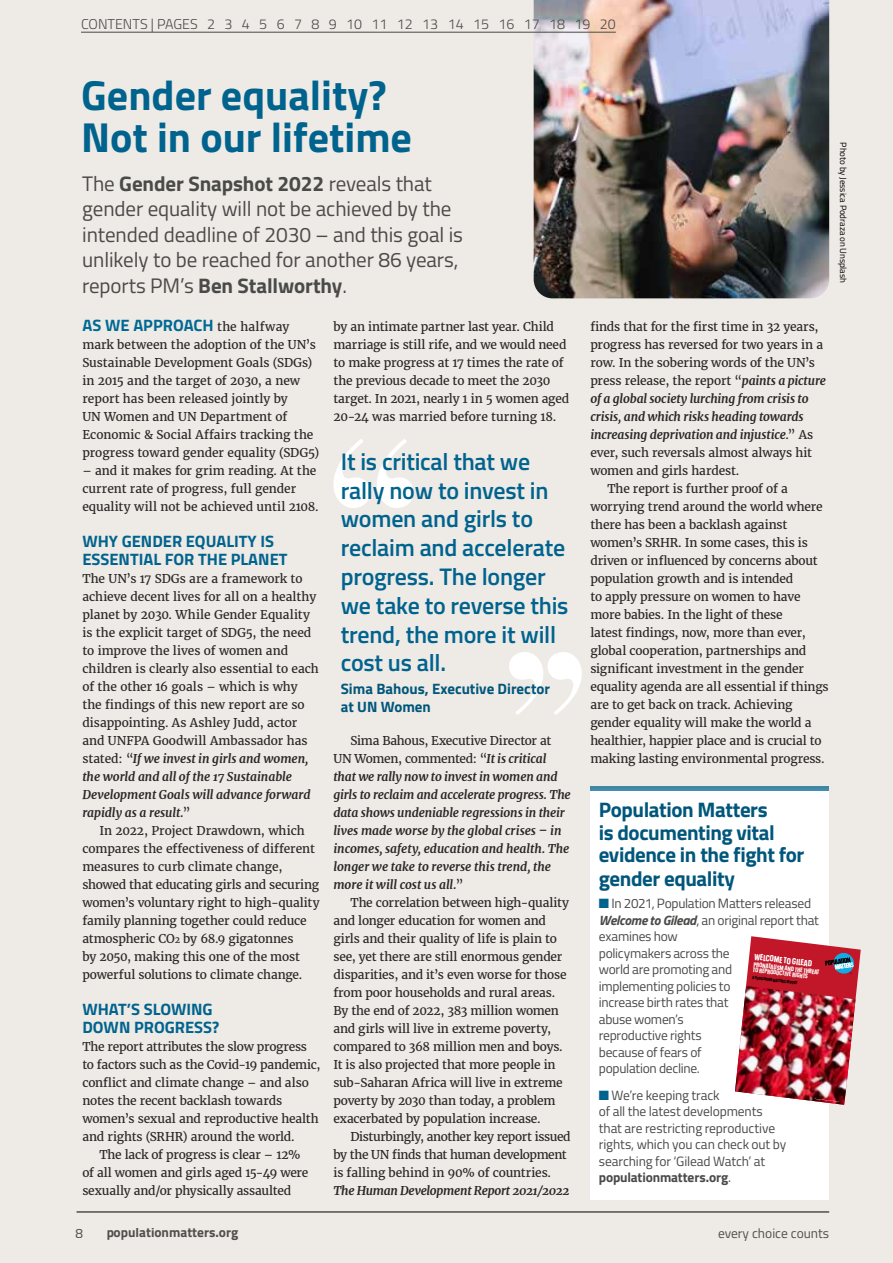
<style>
.page{position:relative;width:893px;height:1263px;background:#eeeae5}
.page>*{position:absolute;margin:0;border:0;box-sizing:border-box;transform-origin:0 0}
.t1{font:700 42px/42px "Titillium";color:#00638e}
.t2{font:600 24px/28.8px "Titillium";letter-spacing:-.01em;color:#00638e}
.t3{font:21px/25.5px "Titillium";letter-spacing:-.005em;color:#4a4a49}
.t4{font:700 21px/22.8px "Titillium";letter-spacing:-.02em;color:#00567b}
.t5{font:700 16.5px/18px "Titillium";color:#00638e}
.t6{font:700 16.5px "Titillium";color:#006994}
.t7{font:700 15px/18px "Titillium";color:#00567b}
.t8{font:300 14.25px "Titillium";color:#4a4a49}
.t9{font:13.5px/16.5px "Titillium";letter-spacing:-.015em;color:#4a4a49}
.t10{font:700 13.5px "Titillium";color:#575756}
.t11{font:13.5px "Titillium";color:#575756}
.t12{font:12px/18px "Merriweather";letter-spacing:-.01em;color:#282827}
.t13{font:italic 700 12px/18px "Merriweather";letter-spacing:-.01em;color:#282827}
.t14{font:9px "Titillium";letter-spacing:-.01em;color:#000}
.t15{font:900 condensed 8.7px "Neue Plak";color:#fff}
.t16{font:900 condensed 6.6px/5.2px "Neue Plak";color:#fff}
.t17{font:900 condensed 4.5px "Neue Plak";color:#000}
.s1{font-weight:700}
.s2{font-family:"Merriweather";font-weight:400;font-size:12px;color:#282827}
.s3{font-weight:700;font-style:italic}
.s4{font-size:9px}
.s5{font-weight:400;font-style:normal}
.s6{color:#00638e}
</style>
<div class="page">
<div style="left:590px;top:789px;width:239px;height:410px;background:#fff"></div>
<hr style="left:590px;top:786px;width:239px;height:4px;background:#4087a5">
<img style="left:534px;top:0;width:295px;height:298px">
<svg style="left:509px;top:652px;width:73px;height:63px"></svg>
<svg style="left:333px;top:439px;width:37px;height:69px"></svg>
<svg style="left:377px;top:439px;width:37px;height:69px"></svg>
<hr style="left:81px;top:32px;width:535px;height:1px;background:#4a4a49">
<hr style="left:77px;top:1211px;width:752px;height:1px;background:#000">
<img style="left:735px;top:936px;width:126px;height:169px">
<p class="t8" style="left:81px;top:14px;width:536px">CONTENTS | PAGES 2 3 4 5 6 7 8 9 10 11 12 13 14 15 16 17 18 19 20</p>
<h1 class="t1" style="left:81px;top:72px;width:332px">Gender equality?<br>Not in our lifetime</h1>
<h3 class="t3" style="left:82px;top:170px;width:382px">The <span class="s1">Gender Snapshot 2022</span> reveals that gender equality will not be achieved by the intended deadline of 2030 – and this goal is unlikely to be reached for another 86 years, reports PM’s <span class="s1">Ben Stallworthy</span>.</h3>
<h3 class="t6" style="left:82px;top:312px;width:209px">AS WE APPROACH <span class="s2">the halfway</span></h3>
<p class="t12" style="left:82px;top:335px;width:238px">mark between the adoption of the UN’s Sustainable Development Goals (SDGs) in 2015 and the target of 2030, a new report has been released jointly by<br>UN Women and UN Department of Economic &amp; Social Affairs tracking the progress toward gender equality (SDG5)</p>
<p class="t12" style="left:82px;top:461px;width:238px">– and it makes for grim reading. At the current rate of progress, full gender equality will not be achieved until 2108.</p>
<h3 class="t5" style="left:82px;top:531px;width:207px">WHY GENDER EQUALITY IS<br>ESSENTIAL FOR THE PLANET</h3>
<p class="t12" style="left:82px;top:569px;width:238px">The UN’s 17 SDGs are a framework to achieve decent lives for all on a healthy planet by 2030. While Gender Equality is the explicit target of SDG5, the need to improve the lives of women and children is clearly also essential to each of the other 16 goals – which is why the findings of this new report are so disappointing. As Ashley Judd, actor and UNFPA Goodwill Ambassador has stated: “<span class="s3">If we invest in girls and women, the world and all of the 17 Sustainable Development Goals will advance forward rapidly as a result.</span>”</p>
<p class="t12" style="left:82px;top:821px;width:239px;text-indent:17px">In 2022, Project Drawdown, which compares the effectiveness of different measures to curb climate change, showed that educating girls and securing women’s voluntary right to high-quality family planning together could reduce atmospheric CO<span class="s4">2</span> by 68.9 gigatonnes<br>by 2050, making this one of the most powerful solutions to climate change.</p>
<h3 class="t5" style="left:82px;top:999px;width:139px">WHAT’S SLOWING<br>DOWN PROGRESS?</h3>
<p class="t12" style="left:82px;top:1037px;width:226px">The report attributes the slow progress</p>
<p class="t12" style="left:82px;top:1055px;width:240px">to factors such as the Covid-19 pandemic,</p>
<p class="t12" style="left:82px;top:1073px;width:228px">conflict and climate change – and also</p>
<p class="t12" style="left:82px;top:1091px;width:201px">notes the recent backlash towards</p>
<p class="t12" style="left:82px;top:1109px;width:238px">women’s sexual and reproductive health</p>
<p class="t12" style="left:82px;top:1127px;width:214px">and rights (SRHR) around the world.</p>
<p class="t12" style="left:99px;top:1145px;width:202px">The lack of progress is clear – 12%</p>
<p class="t12" style="left:82px;top:1163px;width:228px">of all women and girls aged 15-49 were</p>
<p class="t12" style="left:82px;top:1181px;width:210px">sexually and/or physically assaulted</p>
<p class="t12" style="left:333px;top:317px;width:237px">by an intimate partner last year. Child marriage is still rife, and we would need to make progress at 17 times the rate of the previous decade to meet the 2030 target. In 2021, nearly 1 in 5 women aged 20-24 was married before turning 18.</p>
<h2 class="t2" style="left:341px;top:446px;width:229px">It is critical that we rally now to invest in women and girls to reclaim and accelerate progress. The longer we take to reverse this trend, the more it will cost us all.</h2>
<p class="t7" style="left:341px;top:679px;width:211px">Sima Bahous, Executive Director at UN Women</p>
<p class="t13" style="left:333px;top:731px;width:239px;text-indent:17px"><span class="s5">Sima Bahous, Executive Director at UN Women, commented: “</span>It is critical that we rally now to invest in women and girls to reclaim and accelerate progress. The data shows undeniable regressions in their lives made worse by the global crises – in incomes, safety, education and health. The longer we take to reverse this trend, the more it will cost us all.<span class="s5">”</span></p>
<p class="t12" style="left:333px;top:893px;width:237px;text-indent:17px">The correlation between high-quality and longer education for women and girls and their quality of life is plain to see, yet there are still enormous gender disparities, and it’s even worse for those from poor households and rural areas.<br>By the end of 2022, 383 million women and girls will live in extreme poverty, compared to 368 million men and boys.<br>It is also projected that more people in sub-Saharan Africa will live in extreme poverty by 2030 than today, a problem exacerbated by population increase.</p>
<p class="t12" style="left:333px;top:1127px;width:239px;text-indent:17px">Disturbingly, another key report issued by the UN finds that human development is falling behind in 90% of countries.</p>
<p class="t13" style="left:333px;top:1181px;width:238px">The Human Development Report 2021/2022</p>
<p class="t14" style="left:850px;top:142px;width:142px;rotate:90deg">Photo by Jessica Podraza on Unsplash</p>
<p class="t12" style="left:590px;top:317px;width:230px">finds that for the first time in 32 years,</p>
<p class="t12" style="left:590px;top:335px;width:234px">progress has reversed for two years in a</p>
<p class="t12" style="left:590px;top:353px;width:226px">row. In the sobering words of the UN’s</p>
<p class="t12" style="left:590px;top:371px;width:237px">press release, the report “<span class="s3">paints a picture</span></p>
<p class="t13" style="left:590px;top:389px;width:220px">of a global society lurching from crisis to</p>
<p class="t13" style="left:590px;top:407px;width:215px">crisis, and which risks heading towards</p>
<p class="t13" style="left:590px;top:425px;width:224px">increasing deprivation and injustice<span class="s5">.” As</span></p>
<p class="t12" style="left:590px;top:443px;width:223px">ever, such reversals almost always hit</p>
<p class="t12" style="left:590px;top:461px;width:150px">women and girls hardest.</p>
<p class="t12" style="left:607px;top:479px;width:182px">The report is further proof of a</p>
<p class="t12" style="left:590px;top:497px;width:234px">worrying trend around the world where</p>
<p class="t12" style="left:590px;top:515px;width:199px">there has been a backlash against</p>
<p class="t12" style="left:590px;top:533px;width:219px">women’s SRHR. In some cases, this is</p>
<p class="t12" style="left:590px;top:551px;width:229px">driven or influenced by concerns about</p>
<p class="t12" style="left:590px;top:569px;width:205px">population growth and is intended</p>
<p class="t12" style="left:590px;top:587px;width:212px">to apply pressure on women to have</p>
<p class="t12" style="left:590px;top:605px;width:194px">more babies. In the light of these</p>
<p class="t12" style="left:590px;top:623px;width:217px">latest findings, now, more than ever,</p>
<p class="t12" style="left:590px;top:641px;width:218px">global cooperation, partnerships and</p>
<p class="t12" style="left:590px;top:659px;width:215px">significant investment in the gender</p>
<p class="t12" style="left:590px;top:677px;width:240px">equality agenda are all essential if things</p>
<p class="t12" style="left:590px;top:695px;width:204px">are to get back on track. Achieving</p>
<p class="t12" style="left:590px;top:713px;width:223px">gender equality will make the world a</p>
<p class="t12" style="left:590px;top:731px;width:233px">healthier, happier place and is crucial to</p>
<p class="t12" style="left:590px;top:749px;width:236px">making lasting environmental progress.</p>
<h3 class="t4" style="left:599px;top:798px;width:207px">Population Matters<br>is documenting vital evidence in the fight for gender equality</h3>
<p class="t9" style="left:599px;top:894px;width:222px"><span class="s6">■</span> In 2021, Population Matters released<br><span class="s3">Welcome to Gilead</span>, an original report that examines how<br>policymakers across the<br>world are promoting and<br>implementing policies to<br>increase birth rates that<br>abuse women’s<br>reproductive rights<br>because of fears of<br>population decline.</p>
<p class="t9" style="left:599px;top:1086px;width:189px"><span class="s6">■</span> We’re keeping track<br>of all the latest developments that are restricting reproductive rights, which you can check out by searching for ‘Gilead Watch’ at <span class="s1">populationmatters.org</span>.</p>
<p class="t15" style="left:755px;top:950px;width:60px;rotate:7deg">WELCOME TO GILEAD</p>
<p class="t16" style="left:754px;top:961px;width:68px;rotate:7deg">PRONATALISM AND THE THREAT<br>TO REPRODUCTIVE RIGHTS</p>
<p class="t17" style="left:753px;top:974px;width:47px;rotate:7deg">A POPULATION MATTERS REPORT</p>
<p class="t11" style="left:75px;top:1223px;width:9px">8</p>
<p class="t10" style="left:106px;top:1222px;width:134px">populationmatters.org</p>
<p class="t11" style="left:718px;top:1223px;width:113px">every choice counts</p>
</div>
